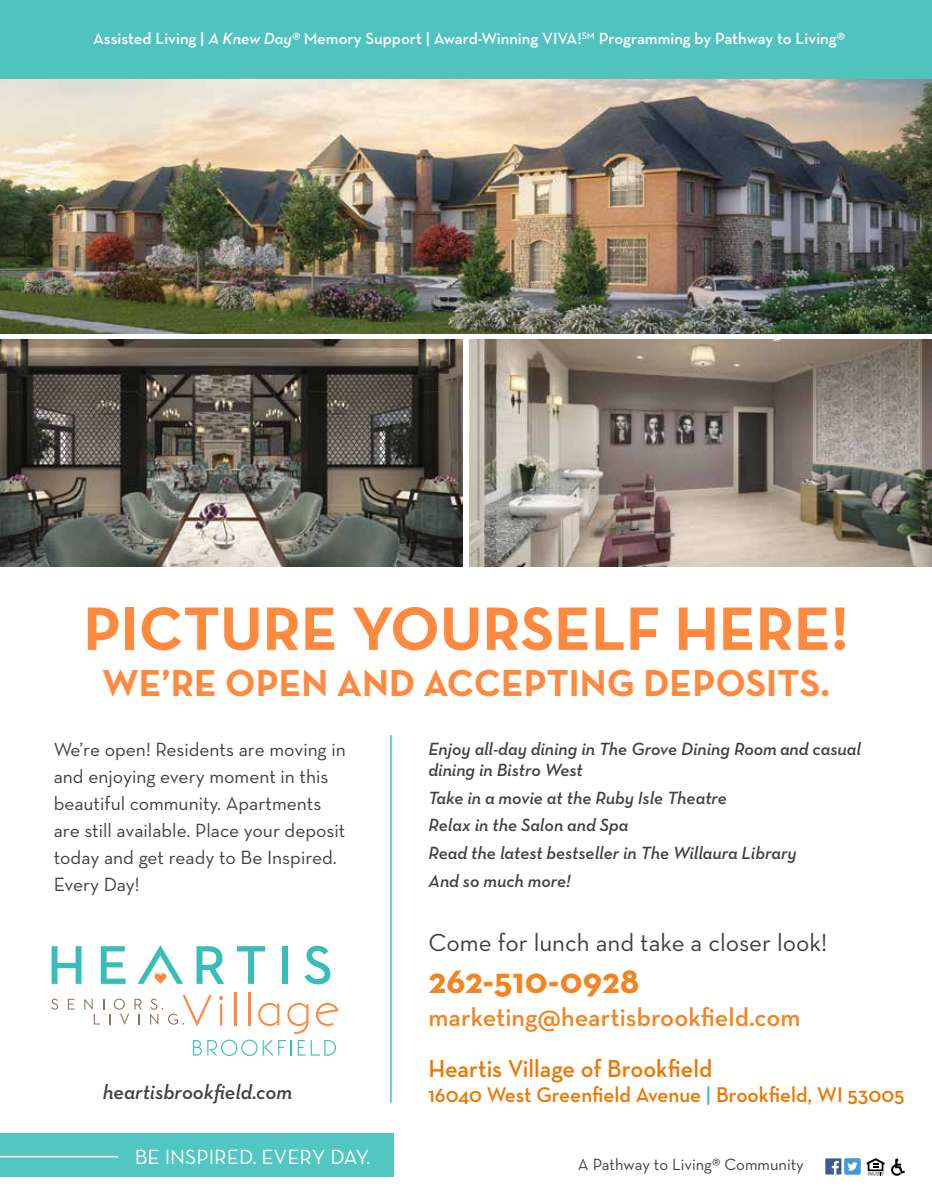
<style>
.page{position:relative;width:932px;height:1202px;background:#fff}
.page>*{position:absolute;margin:0;border:0;box-sizing:border-box;transform-origin:0 0}
.t1{font:700 62.25px "Neutra Text";color:#ff893e}
.t2{font:700 38.25px "Neutra Text";color:#ff893e}
.t3{font:700 36.75px "Neutra Text";color:#f18521}
.t4{font:600 25.95px "Neutra Text";color:#f18521}
.t5{font:25.05px "Neutra Text";color:#414042}
.t6{font:600 24.9px "Neutra Text";color:#ec7700;scale:.96 1}
.t7{font:600 21.75px "Neutra Text";color:#ec7700;scale:.96 1}
.t8{font:21px "Neutra Text";color:#fff}
.t9{font:italic 600 20.85px "Neutra Text";color:#414042}
.t10{font:19.5px/27px "Neutra Text";color:#414042}
.t11{font:italic 600 18px/27.8px "Neutra Text";color:#414042}
.t12{font:600 16.5px "Neutra Text";color:#fff}
.t13{font:16.5px "Neutra Text";color:#414042}
.s1{font-style:italic}
.s2{color:#3bbfbb}
</style>
<div class="page">
<img style="left:0;top:78px;width:932px;height:255px">
<div style="left:0;top:0;width:932px;height:78px;background:#51c3bf"></div>
<svg style="left:866px;top:1158px;width:18px;height:17px"></svg>
<svg style="left:891px;top:1158px;width:13px;height:17px"></svg>
<div style="left:844px;top:1158px;width:16px;height:16px;background:#439bd6;border-radius:2px"></div>
<svg style="left:847px;top:1162px;width:10px;height:8px"></svg>
<div style="left:825px;top:1158px;width:16px;height:16px;background:#3d5a98"></div>
<svg style="left:831px;top:1160px;width:7px;height:14px"></svg>
<hr style="left:390px;top:735px;width:1px;height:367px;background:#3cbfbb">
<div style="left:0;top:1133px;width:393px;height:44px;background:#52c6c2"></div>
<hr style="left:0;top:1155px;width:118px;height:2px;background:#fff">
<svg style="left:193px;top:1039px;width:99px;height:17px"></svg>
<svg style="left:298px;top:1040px;width:38px;height:15px"></svg>
<hr style="left:220px;top:1003px;width:2px;height:22px;background:#ff893e">
<svg style="left:219px;top:996px;width:4px;height:4px"></svg>
<hr style="left:234px;top:992px;width:2px;height:33px;background:#ff893e">
<hr style="left:248px;top:992px;width:2px;height:33px;background:#ff893e">
<svg style="left:258px;top:1002px;width:21px;height:24px"></svg>
<svg style="left:287px;top:1002px;width:21px;height:31px"></svg>
<svg style="left:316px;top:1002px;width:23px;height:24px"></svg>
<svg style="left:52px;top:946px;width:29px;height:37px"></svg>
<svg style="left:101px;top:946px;width:24px;height:37px"></svg>
<svg style="left:196px;top:946px;width:28px;height:37px"></svg>
<svg style="left:237px;top:946px;width:28px;height:37px"></svg>
<div style="left:282px;top:946px;width:6px;height:37px;background:#37bebb"></div>
<svg style="left:304px;top:945px;width:26px;height:39px"></svg>
<svg style="left:138px;top:945px;width:45px;height:38px"></svg>
<svg style="left:51px;top:998px;width:7px;height:11px"></svg>
<svg style="left:68px;top:998px;width:7px;height:11px"></svg>
<svg style="left:84px;top:998px;width:58px;height:26px"></svg>
<svg style="left:150px;top:994px;width:61px;height:32px"></svg>
<img style="left:469px;top:339px;width:463px;height:227px">
<img style="left:0;top:339px;width:463px;height:227px">
<p class="t12" style="left:93px;top:28px;width:753px">Assisted Living | <span class="s1">A Knew Day®</span> Memory Support | Award-Winning VIVA!<sup>SM</sup> Programming by Pathway to Living®</p>
<h1 class="t1" style="left:83px;top:590px;width:766px">PICTURE YOURSELF HERE!</h1>
<h2 class="t2" style="left:102px;top:659px;width:729px">WE’RE OPEN AND ACCEPTING DEPOSITS.</h2>
<p class="t10" style="left:54px;top:735px;width:293px">We’re open! Residents are moving in and enjoying every moment in this beautiful community. Apartments are still available. Place your deposit today and get ready to Be Inspired.<br>Every Day!</p>
<p class="t9" style="left:103px;top:1078px;width:191px">heartisbrookfield.com</p>
<p class="t8" style="left:135px;top:1144px;width:237px">BE INSPIRED. EVERY DAY.</p>
<p class="t11" style="left:428px;top:738px;width:434px;line-height:21px">Enjoy all-day dining in The Grove Dining Room and casual dining in Bistro West</p>
<p class="t11" style="left:428px;top:783px;width:369px">Take in a movie at the Ruby Isle Theatre<br>Relax in the Salon and Spa<br>Read the latest bestseller in The Willaura Library<br>And so much more!</p>
<h3 class="t5" style="left:428px;top:927px;width:400px">Come for lunch and take a closer look!</h3>
<h3 class="t3" style="left:428px;top:957px;width:213px">262-510-0928</h3>
<h3 class="t4" style="left:428px;top:1001px;width:373px">marketing@heartisbrookfield.com</h3>
<h3 class="t6" style="left:428px;top:1053px;width:297px">Heartis Village of Brookfield</h3>
<p class="t7" style="left:428px;top:1081px;width:497px">16040 West Greenfield Avenue <span class="s2">|</span> Brookfield, WI 53005</p>
<p class="t13" style="left:578px;top:1154px;width:227px">A Pathway to Living® Community</p>
</div>
